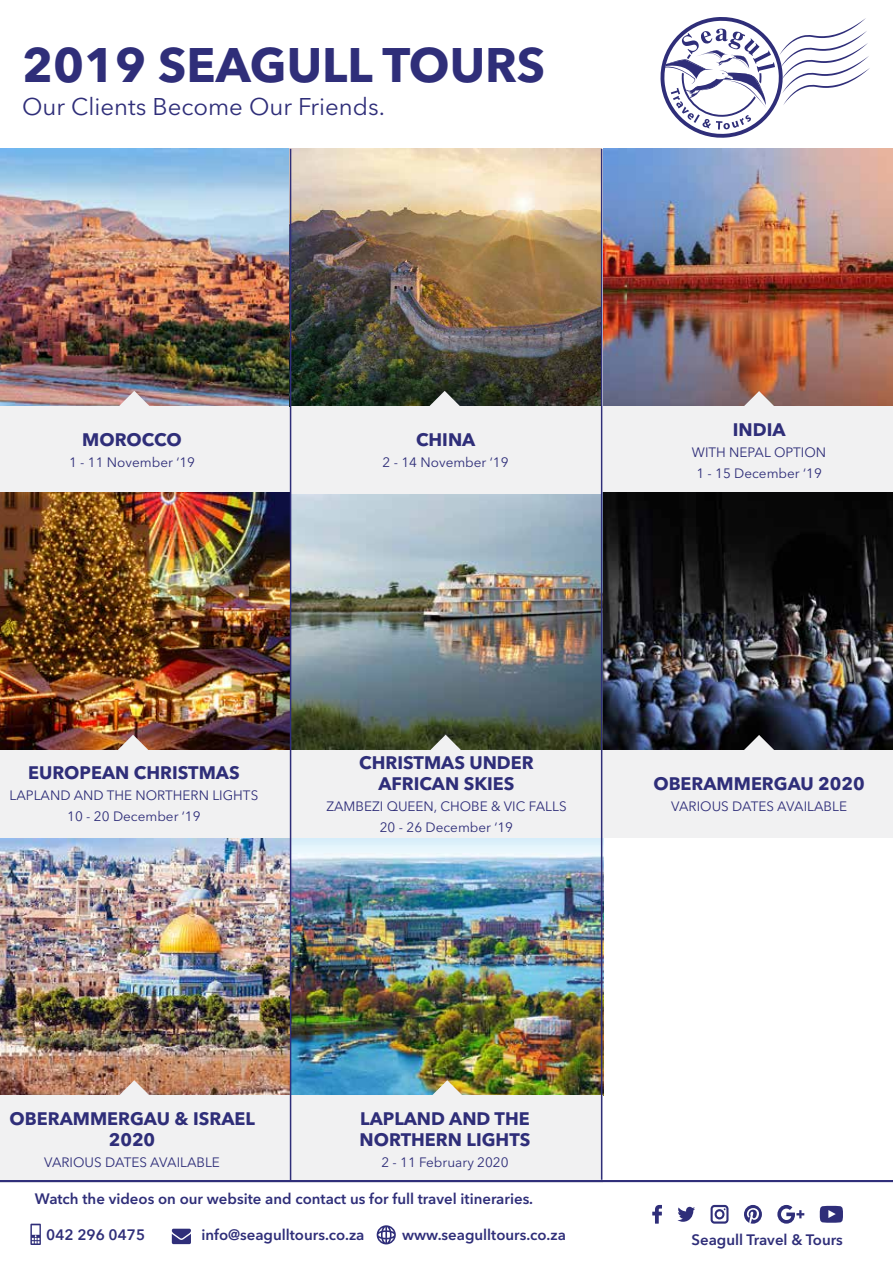
<style>
.page{position:relative;width:893px;height:1263px;background:#fff}
.page>*{position:absolute;margin:0;border:0;box-sizing:border-box;transform-origin:0 0}
.t1{font:700 48px "Avenir Next LT Pro";color:#2f2e79}
.t2{font:24px "Avenir Next LT Pro";color:#2f2e79}
.t3{font:700 18px/21px "Avenir Next LT Pro";color:#2f2e79}
.t4{font:600 15px "Avenir Next LT Pro";color:#2f2e79}
.t5{font:13.5px/21px "Avenir Next LT Pro";color:#2f2e79;text-align:center}
</style>
<div class="page">
<img style="left:291px;top:838px;width:312px;height:257px">
<div style="left:291px;top:1095px;width:312px;height:88px;background:#f1f1f2"></div>
<svg style="left:432px;top:1080px;width:30px;height:15px"></svg>
<img style="left:0;top:149px;width:290px;height:257px">
<div style="left:0;top:406px;width:290px;height:87px;background:#f1f1f2"></div>
<svg style="left:119px;top:391px;width:30px;height:15px"></svg>
<img style="left:603px;top:149px;width:290px;height:257px">
<div style="left:603px;top:406px;width:290px;height:87px;background:#f1f1f2"></div>
<svg style="left:744px;top:391px;width:30px;height:15px"></svg>
<svg style="left:660px;top:17px;width:210px;height:121px"></svg>
<img style="left:602px;top:493px;width:291px;height:257px">
<div style="left:603px;top:750px;width:290px;height:87px;background:#f1f1f2"></div>
<svg style="left:744px;top:735px;width:30px;height:15px"></svg>
<img style="left:0;top:838px;width:290px;height:257px">
<div style="left:0;top:1095px;width:290px;height:88px;background:#f1f1f2"></div>
<svg style="left:119px;top:1080px;width:30px;height:15px"></svg>
<img style="left:0;top:493px;width:289px;height:257px">
<div style="left:0;top:750px;width:290px;height:87px;background:#f1f1f2"></div>
<svg style="left:118px;top:735px;width:30px;height:15px"></svg>
<img style="left:291px;top:493px;width:310px;height:257px">
<div style="left:291px;top:750px;width:311px;height:87px;background:#f1f1f2"></div>
<svg style="left:431px;top:735px;width:30px;height:15px"></svg>
<img style="left:291px;top:149px;width:310px;height:257px">
<div style="left:290px;top:406px;width:311px;height:87px;background:#f1f1f2"></div>
<svg style="left:430px;top:391px;width:30px;height:15px"></svg>
<svg style="left:377px;top:1225px;width:19px;height:19px"></svg>
<svg style="left:172px;top:1229px;width:19px;height:15px"></svg>
<hr style="left:0;top:1180px;width:893px;height:2px;background:#2f2e79">
<svg style="left:30px;top:1224px;width:11px;height:21px"></svg>
<svg style="left:744px;top:1205px;width:18px;height:18px"></svg>
<svg style="left:652px;top:1205px;width:10px;height:18px"></svg>
<svg style="left:677px;top:1207px;width:18px;height:15px"></svg>
<svg style="left:777px;top:1205px;width:27px;height:18px"></svg>
<svg style="left:820px;top:1206px;width:23px;height:17px"></svg>
<svg style="left:711px;top:1205px;width:17px;height:18px"></svg>
<hr style="left:601px;top:149px;width:1px;height:1031px;background:#2f2e79">
<hr style="left:290px;top:149px;width:1px;height:1031px;background:#2f2e79">
<h1 class="t1" style="left:22px;top:36px;width:168px">2019 SEA</h1>
<h1 class="t1" style="left:250px;top:36px;width:264px">GULL TOURS</h1>
<h2 class="t2" style="left:22px;top:93px;width:364px">Our Clients Become Our Friends.</h2>
<h3 class="t3" style="left:82px;top:429px;width:32px">MORO</h3>
<h3 class="t3" style="left:142px;top:429px;width:40px">CCO</h3>
<p class="t5" style="left:69px;top:452px;width:127px">1 - 11 November ‘19</p>
<h3 class="t3" style="left:416px;top:429px;width:61px">CHINA</h3>
<p class="t5" style="left:383px;top:452px;width:127px">2 - 14 November ‘19</p>
<h3 class="t3" style="left:733px;top:419px;width:54px">INDIA</h3>
<p class="t5" style="left:692px;top:441px;width:136px">WITH NEPAL OPTION<br>1 - 15 December ‘19</p>
<h3 class="t3" style="left:28px;top:762px;width:201px">EUROPEAN CHRISTMAS</h3>
<p class="t5" style="left:10px;top:785px;width:250px">LAPLAND AND THE NORTHERN LIGHTS<br>10 - 20 December ‘19</p>
<h3 class="t3" style="left:359px;top:752px;width:164px;text-align:center">CHRISTMAS UNDER<br>AFRICAN SKIES</h3>
<p class="t5" style="left:326px;top:796px;width:242px">ZAMBEZI QUEEN, CHOBE &amp; VIC FALLS<br>20 - 26 December ‘19</p>
<h3 class="t3" style="left:653px;top:773px;width:40px">OBERA</h3>
<h3 class="t3" style="left:717px;top:773px;width:150px">MMERGAU 2020</h3>
<p class="t5" style="left:671px;top:796px;width:177px">VARIOUS DATES AVAILABLE</p>
<h3 class="t3" style="left:10px;top:1108px;width:40px">OBERA</h3>
<h3 class="t3" style="left:109px;top:1108px;width:148px;text-indent:-36px">MMERGAU &amp; ISRAEL<br>2020</h3>
<p class="t5" style="left:44px;top:1151px;width:177px">VARIOUS DATES AVAILABLE</p>
<h3 class="t3" style="left:359px;top:1108px;width:172px">LAPLAND AND THE<br>NORTH ERN LIGHT</h3>
<h3 class="t3" style="left:520px;top:1129px;width:12px">S</h3>
<p class="t5" style="left:381px;top:1151px;width:129px">2 - 11 February 2020</p>
<p class="t4" style="left:35px;top:1190px;width:500px">Watch the videos on our website and contact us for full travel itineraries.</p>
<p class="t4" style="left:46px;top:1226px;width:101px">042 296 0475</p>
<p class="t4" style="left:201px;top:1226px;width:165px">info@seagulltours.co.za</p>
<p class="t4" style="left:402px;top:1226px;width:165px">www.seagulltours.co.za</p>
<p class="t4" style="left:692px;top:1230px;width:153px">Seagull Travel &amp; Tours</p>
</div>
